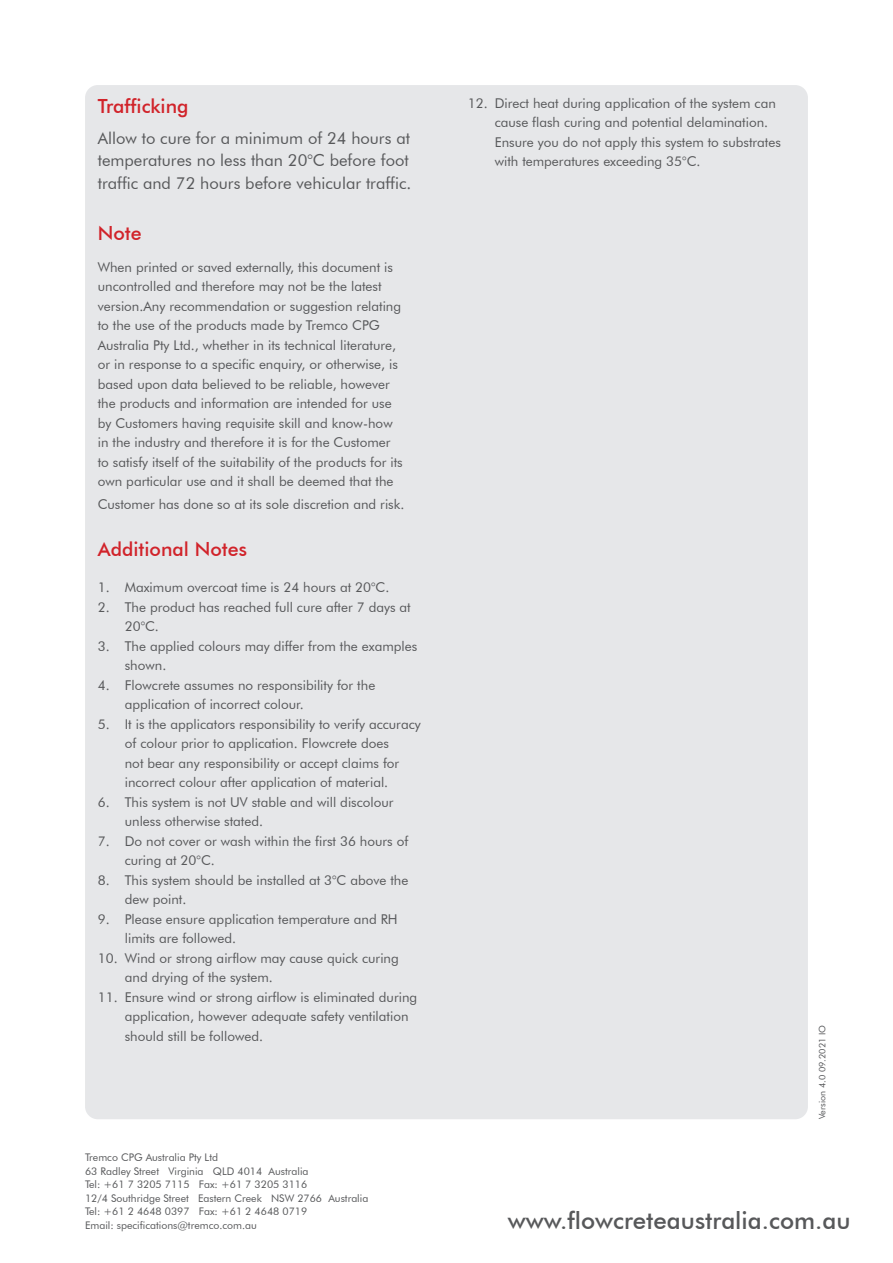
<style>
.page{position:relative;width:893px;height:1263px;background:#fff}
.page>*{position:absolute;margin:0;border:0;box-sizing:border-box;transform-origin:0 0}
.t1{font:500 24px "Futura BT";color:#57585a}
.t2{font:500 19.5px "Futura BT";color:#d1232a}
.t3{font:16.5px/22.5px "Futura BT";color:#57585a}
.t4{font:13.5px/19.5px "Futura BT";color:#57585a}
.t5{font:10.5px/13.5px "Futura BT";color:#57585a}
.t6{font:9px "Futura BT";color:#57585a}
</style>
<div class="page">
<div style="left:85px;top:85px;width:723px;height:1034px;background:#e6e7e9;border-radius:13px"></div>
<h2 class="t2" style="left:98px;top:94px;width:92px">Trafficking</h2>
<p class="t3" style="left:98px;top:126px;width:315px">Allow to cure for a minimum of 24 hours at temperatures no less than 20°C before foot traffic and 72 hours before vehicular traffic.</p>
<h2 class="t2" style="left:98px;top:221px;width:45px">Note</h2>
<p class="t4" style="left:98px;top:257px;width:306px">When printed or saved externally, this document is uncontrolled and therefore may not be the latest version.Any recommendation or suggestion relating to the use of the products made by Tremco CPG Australia Pty Ltd., whether in its technical literature, or in response to a specific enquiry, or otherwise, is based upon data believed to be reliable, however the products and information are intended for use by Customers having requisite skill and know-how in the industry and therefore it is for the Customer to satisfy itself of the suitability of the products for its own particular use and it shall be deemed that the</p>
<p class="t4" style="left:98px;top:494px;width:308px">Customer has done so at its sole discretion and risk.</p>
<h2 class="t2" style="left:98px;top:537px;width:151px">Additional Notes</h2>
<p class="t4" style="left:98px;top:577px;width:293px">1. Maximum overcoat time is 24 hours at 20°C.</p>
<p class="t4" style="left:125px;top:597px;width:287px;text-indent:-27px">2. The product has reached full cure after 7 days at<br>20°C.</p>
<p class="t4" style="left:125px;top:636px;width:294px;text-indent:-27px">3. The applied colours may differ from the examples shown.</p>
<p class="t4" style="left:125px;top:675px;width:252px;text-indent:-27px">4. Flowcrete assumes no responsibility for the application of incorrect colour.</p>
<p class="t4" style="left:98px;top:714px;width:324px;text-align:center">5. It is the applicators responsibility to verify accuracy of colour prior to application. Flowcrete does<br>not bear any responsibility or accept claims for incorrect colour after application of material.</p>
<p class="t4" style="left:125px;top:792px;width:270px;text-indent:-27px">6. This system is not UV stable and will discolour unless otherwise stated.</p>
<p class="t4" style="left:125px;top:831px;width:285px;text-indent:-27px">7. Do not cover or wash within the first 36 hours of curing at 20°C.</p>
<p class="t4" style="left:125px;top:870px;width:285px;text-indent:-27px">8. This system should be installed at 3°C above the dew point.</p>
<p class="t4" style="left:125px;top:909px;width:274px;text-indent:-27px">9. Please ensure application temperature and RH limits are followed.</p>
<p class="t4" style="left:125px;top:948px;width:276px;text-indent:-27px">10. Wind or strong airflow may cause quick curing and drying of the system.</p>
<p class="t4" style="left:125px;top:987px;width:294px;text-indent:-27px">11. Ensure wind or strong airflow is eliminated during application, however adequate safety ventilation should still be followed.</p>
<p class="t5" style="left:85px;top:1151px;width:285px">Tremco CPG Australia Pty Ltd<br>63 Radley Street Virginia QLD 4014 Australia<br>Tel: +61 7 3205 7115 Fax: +61 7 3205 3116<br>12/4 Southridge Street Eastern Creek NSW 2766 Australia Tel: +61 2 4648 0397 Fax: +61 2 4648 0719<br>Email: specifications@tremco.com.au</p>
<p class="t4" style="left:495px;top:93px;width:288px;text-indent:-27px">12. Direct heat during application of the system can cause flash curing and potential delamination.<br>Ensure you do not apply this system to substrates with temperatures exceeding 35°C.</p>
<p class="t6" style="left:817px;top:1119px;width:96px;rotate:-90deg">Version 4.0 09.2021 IO</p>
<h1 class="t1" style="left:508px;top:1206px;width:344px">www.flowcreteaustralia.com.au</h1>
</div>
